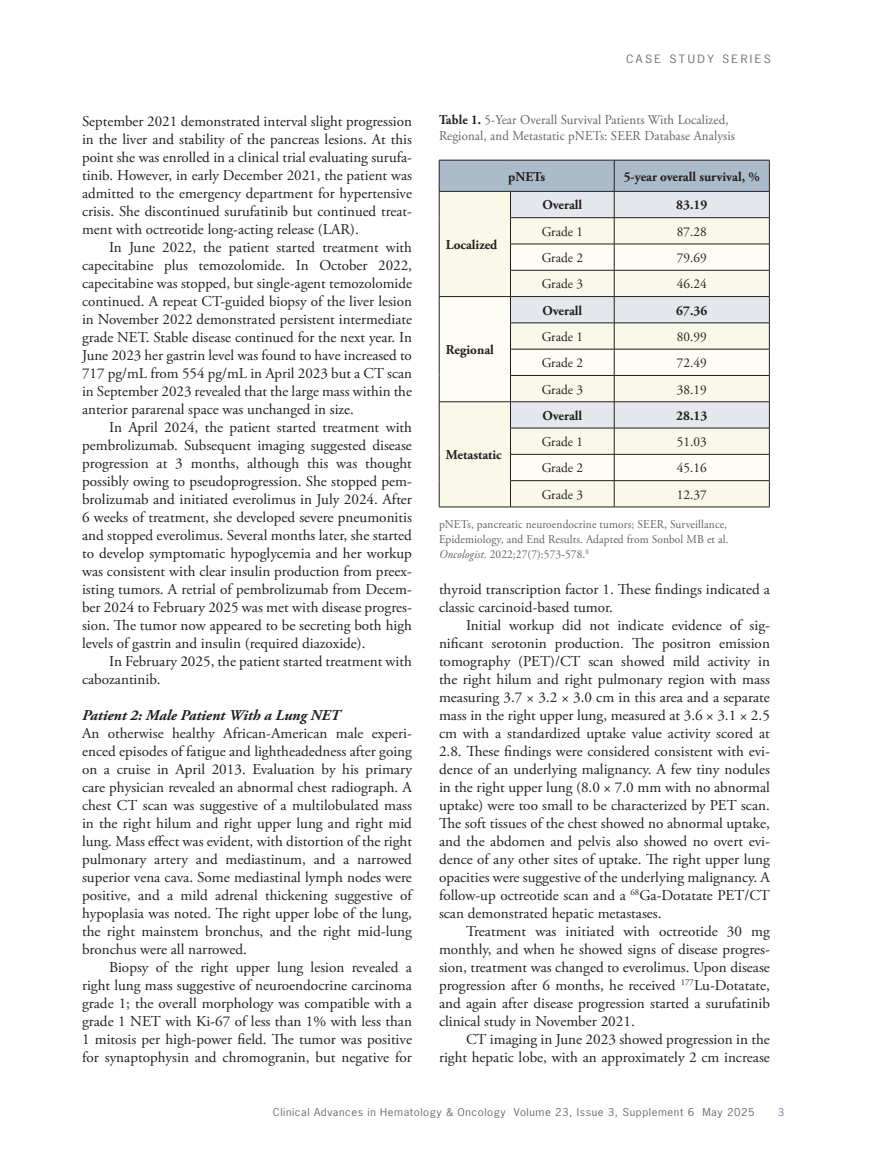
<style>
.page{position:relative;width:878px;height:1175px;background:#fff}
.page>*{position:absolute;margin:0;border:0;box-sizing:border-box;transform-origin:0 0}
.Text_Body{font:15px/18px "Adobe Garamond Pro";color:#231f20;text-align:justify}
.Text_Body-2{font:italic 700 15px "Adobe Garamond Pro";color:#231f20}
.Table{font:13.5px "Adobe Garamond Pro";color:#231f20}
.Figure_Caption{font:13.5px/16.5px "Adobe Garamond Pro";letter-spacing:.01em;color:#636366;scale:.95 1}
.Table-2{font:700 13.5px "Adobe Garamond Pro";color:#231f20}
.Figure_Caption-2{font:12px/15px "Adobe Garamond Pro";letter-spacing:.01em;color:#636366;scale:.95 1}
.t1{font:10.8px "News Gothic Std";letter-spacing:.2em;color:#6c6d70;scale:1.11 1}
.t2{font:10.2px "News Gothic Std";letter-spacing:.05em;color:#6c6d70;scale:1.11 1}
.t3{font:10.2px "News Gothic Std";color:#748ba5;scale:1.11 1}
.s1{font-weight:700;color:#231f20}
.s2{font-style:italic}
</style>
<div class="page">
<svg style="left:439px;top:160px;width:331px;height:347px"></svg>
<hr style="left:439px;top:506px;width:71px;height:1px;background:#231f20">
<hr style="left:510px;top:506px;width:104px;height:1px;background:#231f20">
<hr style="left:614px;top:506px;width:155px;height:1px;background:#231f20">
<p class="Text_Body" style="left:82px;top:113px;width:331px">September 2021 demonstrated interval slight progression in the liver and stability of the pancreas lesions. At this point she was enrolled in a clinical trial evaluating surufa&shy;tinib. However, in early December 2021, the patient was admitted to the emergency department for hypertensive crisis. She discontinued surufatinib but continued treat&shy;ment with octreotide long-acting release (LAR).</p>
<p class="Text_Body" style="left:82px;top:239px;width:331px;text-indent:27px">In June 2022, the patient started treatment with capecitabine plus temozolomide. In October 2022, capecitabine was stopped, but single-agent temozolomide continued. A repeat CT-guided biopsy of the liver lesion in November 2022 demonstrated persistent intermediate grade NET. Stable disease continued for the next year. In June 2023 her gastrin level was found to have increased to 717 pg/mL from 554 pg/mL in April 2023 but a CT scan in September 2023 revealed that the large mass within the anterior pararenal space was unchanged in size.</p>
<p class="Text_Body" style="left:82px;top:419px;width:331px;text-indent:27px">In April 2024, the patient started treatment with pembrolizumab. Subsequent imaging suggested disease progression at 3 months, although this was thought possibly owing to pseudoprogression. She stopped pem&shy;brolizumab and initiated everolimus in July 2024. After 6 weeks of treatment, she developed severe pneumonitis and stopped everolimus. Several months later, she started to develop symptomatic hypoglycemia and her workup was consistent with clear insulin production from preex&shy;isting tumors. A retrial of pembrolizumab from Decem&shy;ber 2024 to February 2025 was met with disease progres&shy;sion. The tumor now appeared to be secreting both high levels of gastrin and insulin (required diazoxide).</p>
<p class="Text_Body" style="left:82px;top:653px;width:331px;text-indent:27px">In February 2025, the patient started treatment with cabozantinib.</p>
<p class="Text_Body-2" style="left:82px;top:707px;width:260px">Patient 2: Male Patient With a Lung NET</p>
<p class="Text_Body" style="left:82px;top:725px;width:331px">An otherwise healthy African-American male experi&shy;enced episodes of fatigue and lightheadedness after going on a cruise in April 2013. Evaluation by his primary care physician revealed an abnormal chest radiograph. A chest CT scan was suggestive of a multilobulated mass in the right hilum and right upper lung and right mid lung. Mass effect was evident, with distortion of the right pulmonary artery and mediastinum, and a narrowed superior vena cava. Some mediastinal lymph nodes were positive, and a mild adrenal thickening suggestive of hypoplasia was noted. The right upper lobe of the lung, the right mainstem bronchus, and the right mid-lung bronchus were all narrowed.</p>
<p class="Text_Body" style="left:82px;top:959px;width:331px;text-indent:27px">Biopsy of the right upper lung lesion revealed a right lung mass suggestive of neuroendocrine carcinoma grade 1; the overall morphology was compatible with a grade 1 NET with Ki-67 of less than 1% with less than 1 mitosis per high-power field. The tumor was positive for synaptophysin and chromogranin, but negative for</p>
<p class="t1" style="left:626px;top:52px;width:132px">CASE STUDY SERIES</p>
<p class="Figure_Caption" style="left:439px;top:112px;width:313px"><span class="s1">Table 1.</span> 5-Year Overall Survival Patients With Localized,<br>Regional, and Metastatic pNETs: SEER Database Analysis</p>
<p class="Table-2" style="left:508px;top:168px;width:38px">pNETs</p>
<p class="Table-2" style="left:623px;top:168px;width:138px">5-year overall survival, %</p>
<p class="Table-2" style="left:446px;top:237px;width:53px">Localized</p>
<p class="Table-2" style="left:446px;top:342px;width:49px">Regional</p>
<p class="Table-2" style="left:542px;top:197px;width:41px">Overall</p>
<p class="Table-2" style="left:676px;top:197px;width:32px">83.19</p>
<p class="Table" style="left:541px;top:223px;width:43px">Grade 1</p>
<p class="Table" style="left:677px;top:223px;width:31px">87.28</p>
<p class="Table" style="left:541px;top:250px;width:43px">Grade 2</p>
<p class="Table" style="left:677px;top:250px;width:31px">79.69</p>
<p class="Table" style="left:541px;top:276px;width:43px">Grade 3</p>
<p class="Table" style="left:677px;top:276px;width:31px">46.24</p>
<p class="Table-2" style="left:542px;top:302px;width:41px">Overall</p>
<p class="Table-2" style="left:676px;top:302px;width:32px">67.36</p>
<p class="Table" style="left:541px;top:328px;width:43px">Grade 1</p>
<p class="Table" style="left:677px;top:328px;width:31px">80.99</p>
<p class="Table" style="left:541px;top:355px;width:43px">Grade 2</p>
<p class="Table" style="left:677px;top:355px;width:31px">72.49</p>
<p class="Table" style="left:541px;top:381px;width:43px">Grade 3</p>
<p class="Table" style="left:677px;top:381px;width:31px">38.19</p>
<p class="Table-2" style="left:542px;top:407px;width:41px">Overall</p>
<p class="Table-2" style="left:676px;top:407px;width:32px">28.13</p>
<p class="Table" style="left:541px;top:434px;width:43px">Grade 1</p>
<p class="Table" style="left:677px;top:434px;width:31px">51.03</p>
<p class="Table" style="left:541px;top:460px;width:43px">Grade 2</p>
<p class="Table" style="left:677px;top:460px;width:31px">45.16</p>
<p class="Table" style="left:541px;top:486px;width:43px">Grade 3</p>
<p class="Table" style="left:677px;top:486px;width:31px">12.37</p>
<p class="Figure_Caption-2" style="left:439px;top:517px;width:306px">pNETs, pancreatic neuroendocrine tumors; SEER, Surveillance,<br>Epidemiology, and End Results. Adapted from Sonbol MB et al.<br><span class="s2">Oncologist</span>. 2022;27(7):573-578.<sup>8</sup></p>
<p class="Table-2" style="left:446px;top:447px;width:57px">Metastatic</p>
<p class="Text_Body" style="left:439px;top:581px;width:332px">thyroid transcription factor 1. These findings indicated a classic carcinoid-based tumor.</p>
<p class="Text_Body" style="left:439px;top:617px;width:332px;text-indent:27px">Initial workup did not indicate evidence of sig&shy;nificant serotonin production. The positron emission tomography (PET)/CT scan showed mild activity in the right hilum and right pulmonary region with mass measuring 3.7 × 3.2 × 3.0 cm in this area and a separate mass in the right upper lung, measured at 3.6 × 3.1 × 2.5 cm with a standardized uptake value activity scored at 2.8. These findings were considered consistent with evi&shy;dence of an underlying malignancy. A few tiny nodules in the right upper lung (8.0 × 7.0 mm with no abnormal uptake) were too small to be characterized by PET scan.<br>The soft tissues of the chest showed no abnormal uptake, and the abdomen and pelvis also showed no overt evi&shy;dence of any other sites of uptake. The right upper lung opacities were suggestive of the underlying malignancy. A follow-up octreotide scan and a <sup>68</sup>Ga-Dotatate PET/CT scan demonstrated hepatic metastases.</p>
<p class="Text_Body" style="left:439px;top:923px;width:332px;text-indent:27px">Treatment was initiated with octreotide 30 mg monthly, and when he showed signs of disease progres&shy;sion, treatment was changed to everolimus. Upon disease progression after 6 months, he received <sup>177</sup>Lu-Dotatate, and again after disease progression started a surufatinib clinical study in November 2021.</p>
<p class="Text_Body" style="left:439px;top:1031px;width:332px;text-align:right">CT imaging in June 2023 showed progression in the right hepatic lobe, with an approximately 2 cm increase</p>
<p class="t2" style="left:273px;top:1105px;width:435px">Clinical Advances in Hematology &amp; Oncology Volume 23, Issue 3, Supplement 6 May 2025</p>
<p class="t3" style="left:777px;top:1105px;width:7px">3</p>
</div>
